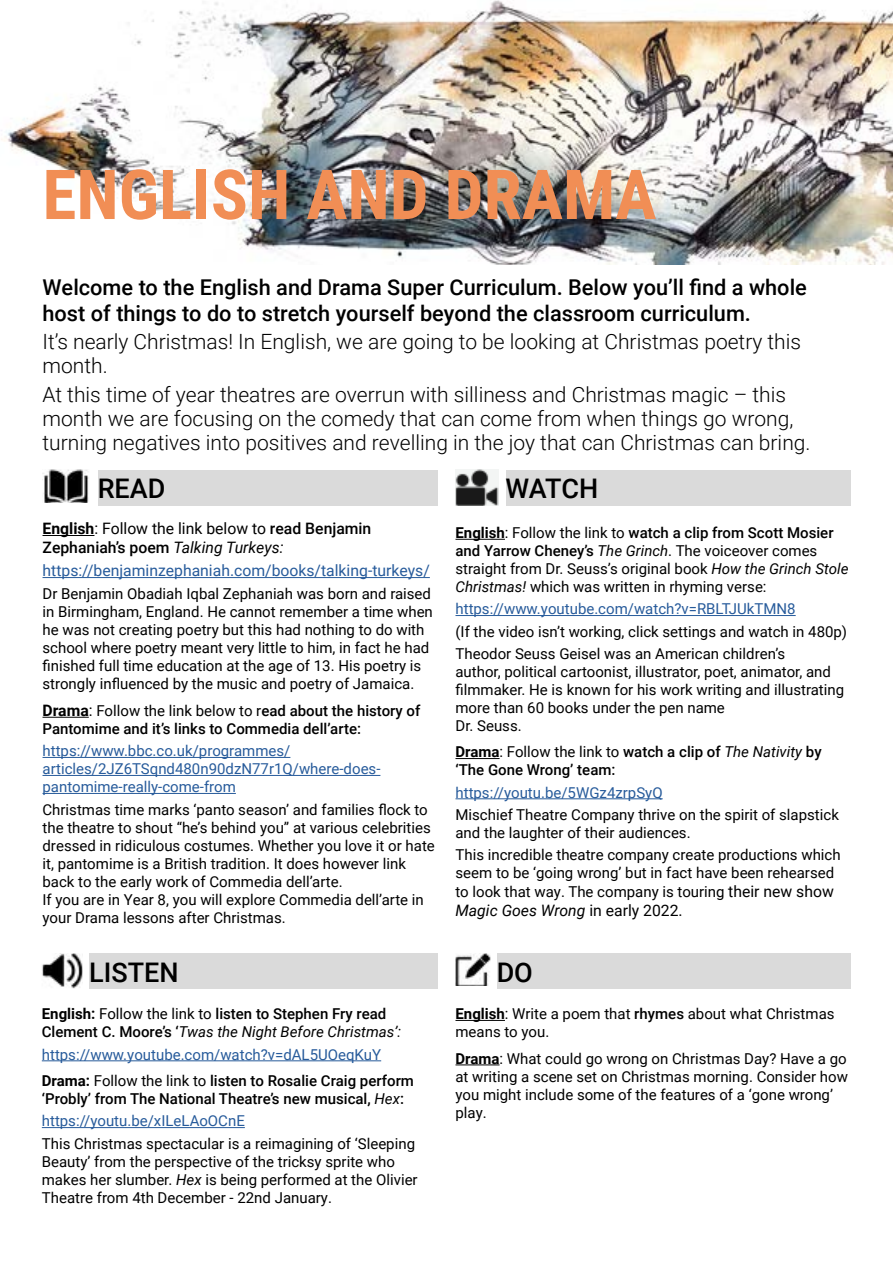
<style>
.page{position:relative;width:893px;height:1263px;background:#fff}
.page>*{position:absolute;margin:0;border:0;box-sizing:border-box;transform-origin:0 0}
.t1{font:700 69px "Roboto Condensed";color:#f18e55}
.t2{font:500 27px "Roboto";color:#000}
.t3{font:500 21.75px/26.1px "Roboto";color:#000}
.t4{font:300 21px/24px "Roboto";color:#000}
.t5{font:500 15.75px/18.9px "Roboto";color:#000}
.t6{font:15.75px "Roboto";color:#275b9b}
.t7{font:italic 15.75px "Roboto";color:#000}
.t8{font:15px/18px "Roboto";color:#000}
.t9{font:500 15px/18px "Roboto";color:#000}
.t10{font:15px/18px "Roboto";color:#275b9b}
.s1{font-weight:700}
.s2{font-weight:400}
.s3{font-weight:400;font-style:italic}
.s4{font-weight:700;font-size:15.75px}
.s5{font-weight:400;font-size:15.75px}
.s6{font-weight:700;color:#000}
.s7{color:#000}
.s8{font-weight:500;color:#000}
.s9{font-weight:400;color:#275b9b}
.s10{font-style:italic}
.s11{font-weight:500}
.s12{font-size:15.75px}
.s13{font-style:normal}
</style>
<div class="page">
<img style="left:1px;top:0;width:892px;height:264px">
<img style="left:43px;top:470px;width:46px;height:32px">
<div style="left:98px;top:470px;width:339px;height:35px;background:#dadada"></div>
<hr style="left:43px;top:535px;width:51px;height:1px;background:#000">
<hr style="left:43px;top:577px;width:387px;height:1px;background:#275b9b">
<hr style="left:43px;top:717px;width:46px;height:1px;background:#000">
<hr style="left:43px;top:757px;width:247px;height:1px;background:#275b9b">
<hr style="left:43px;top:775px;width:337px;height:1px;background:#275b9b">
<hr style="left:43px;top:793px;width:193px;height:1px;background:#275b9b">
<img style="left:42px;top:953px;width:41px;height:36px">
<div style="left:89px;top:953px;width:348px;height:36px;background:#dadada"></div>
<hr style="left:42px;top:1060px;width:339px;height:1px;background:#275b9b">
<hr style="left:42px;top:1127px;width:203px;height:1px;background:#275b9b">
<img style="left:455px;top:470px;width:43px;height:36px">
<div style="left:506px;top:470px;width:344px;height:35px;background:#dadada"></div>
<hr style="left:455px;top:539px;width:50px;height:1px;background:#000">
<hr style="left:455px;top:615px;width:341px;height:1px;background:#275b9b">
<hr style="left:455px;top:758px;width:45px;height:1px;background:#000">
<hr style="left:455px;top:798px;width:208px;height:1px;background:#275b9b">
<img style="left:455px;top:953px;width:36px;height:32px">
<div style="left:497px;top:953px;width:353px;height:36px;background:#dadada"></div>
<hr style="left:455px;top:1020px;width:50px;height:1px;background:#000">
<hr style="left:455px;top:1064px;width:45px;height:1px;background:#000">
<h1 class="t1" style="left:43px;top:146px;width:615px">ENGLISH AND DRAMA</h1>
<h3 class="t3" style="left:43px;top:273px;width:766px">Welcome to the English and Drama Super Curriculum. Below you’ll find a whole host of things to do to stretch yourself beyond the classroom curriculum.</h3>
<h3 class="t4" style="left:43px;top:329px;width:760px">It’s nearly Christmas! In English, we are going to be looking at Christmas poetry this month.</h3>
<p class="t4" style="left:43px;top:381px;width:769px">At this time of year theatres are overrun with silliness and Christmas magic – this month we are focusing on the comedy that can come from when things go wrong, turning negatives into positives and revelling in the joy that can Christmas can bring.</p>
<h2 class="t2" style="left:98px;top:470px;width:69px">READ</h2>
<p class="t5" style="left:43px;top:519px;width:330px"><span class="s1">English</span><span class="s2">: Follow the link below to</span> read Benjamin<br>Zephaniah’s poem <span class="s3">Talking Turkeys:</span></p>
<p class="t6" style="left:43px;top:560px;width:389px">https://benjaminzephaniah.com/books/talking-turkeys/</p>
<p class="t8" style="left:43px;top:584px;width:392px">Dr Benjamin Obadiah Iqbal Zephaniah was born and raised in Birmingham, England. He cannot remember a time when he was not creating poetry but this had nothing to do with school where poetry meant very little to him, in fact he had finished full time education at the age of 13. His poetry is strongly influenced by the music and poetry of Jamaica.</p>
<p class="t9" style="left:43px;top:701px;width:379px"><span class="s4">Drama</span><span class="s5">:</span> <span class="s2">Follow the link below to r</span>ead about the history of<br>Pantomime and it’s links to Commedia dell’arte:</p>
<p class="t10" style="left:43px;top:741px;width:339px">https://www.bbc.co.uk/programmes/ articles/2JZ6TSqnd480n90dzN77r1Q/where-does&shy;pantomime-really-come-from</p>
<p class="t8" style="left:43px;top:800px;width:394px">Christmas time marks ‘panto season’ and families flock to the theatre to shout “he’s behind you” at various celebrities dressed in ridiculous costumes. Whether you love it or hate it, pantomime is a British tradition. It does however link back to the early work of Commedia dell’arte.<br>If you are in Year 8, you will explore Commedia dell’arte in your Drama lessons after Christmas.</p>
<h2 class="t2" style="left:89px;top:953px;width:91px">LISTEN</h2>
<p class="t9" style="left:42px;top:1004px;width:361px"><span class="s1">English:</span> <span class="s2">Follow the link to</span> listen to Stephen Fry read<br>Clement C. Moore’s ‘<span class="s3">Twas the Night Before Christmas’:</span></p>
<p class="t10" style="left:42px;top:1040px;width:374px;line-height:26.5px">https://www.youtube.com/watch?v=dAL5UOeqKuY<br><span class="s6">Drama:</span> <span class="s7">Follow the link to</span> <span class="s8">listen to Rosalie Craig perform</span></p>
<p class="t9" style="left:42px;top:1087px;width:364px;line-height:22.2px">‘Probly’ from The National Theatre’s new musical, <span class="s3">Hex</span>: <span class="s9">https://youtu.be/xILeLAoOCnE</span></p>
<p class="t8" style="left:42px;top:1134px;width:377px">This Christmas spectacular is a reimagining of ‘Sleeping Beauty’ from the perspective of the tricksy sprite who makes her slumber. <span class="s10">Hex</span> is being performed at the Olivier Theatre from 4th December - 22nd January.</p>
<h2 class="t2" style="left:506px;top:470px;width:94px">WATCH</h2>
<p class="t8" style="left:455px;top:523px;width:395px"><span class="s1">English</span>: Follow the link to <span class="s11">watch a clip from Scott Mosier and Yarrow Cheney’s</span> <span class="s10">The Grinch</span>. The voiceover comes straight from Dr. Seuss’s original book <span class="s10">How the Grinch Stole Christmas!</span> which was written in rhyming verse:</p>
<p class="t10" style="left:455px;top:599px;width:342px">https://www.youtube.com/watch?v=RBLTJUkTMN8</p>
<p class="t8" style="left:455px;top:620px;width:393px;line-height:22.2px">(If the video isn’t working, click settings and watch in 480p)<br>Theodor Seuss Geisel was an American children’s</p>
<p class="t8" style="left:455px;top:662px;width:390px">author, political cartoonist, illustrator, poet, animator, and filmmaker. He is known for his work writing and illustrating more than 60 books under the pen name<br>Dr. Seuss.</p>
<p class="t9" style="left:455px;top:742px;width:368px"><span class="s1">Drama</span><span class="s2">: Follow the link to</span> watch a clip of <span class="s3">The Nativity</span> by ‘The Gone Wrong’ team:</p>
<p class="t10" style="left:455px;top:783px;width:209px">https://youtu.be/5WGz4zrpSyQ</p>
<p class="t8" style="left:455px;top:805px;width:385px">Mischief Theatre Company thrive on the spirit of slapstick and the laughter of their audiences.</p>
<p class="t8" style="left:455px;top:845px;width:387px;line-height:18.5px">This incredible theatre company create productions which seem to be ‘going wrong’ but in fact have been rehearsed to look that way. The company is touring <span class="s12">their new show</span></p>
<p class="t7" style="left:455px;top:899px;width:229px">Magic Goes Wrong <span class="s13">in early 2022.</span></p>
<h2 class="t2" style="left:497px;top:953px;width:38px">DO</h2>
<p class="t8" style="left:455px;top:1004px;width:381px"><span class="s1">English</span>: Write a poem that <span class="s11">rhymes</span> about what Christmas means to you.</p>
<p class="t8" style="left:455px;top:1049px;width:394px"><span class="s1">Drama</span>: What could go wrong on Christmas Day? Have a go at writing a scene set on Christmas morning. Consider how you might include some of the features of a ‘gone wrong’ play.</p>
</div>
